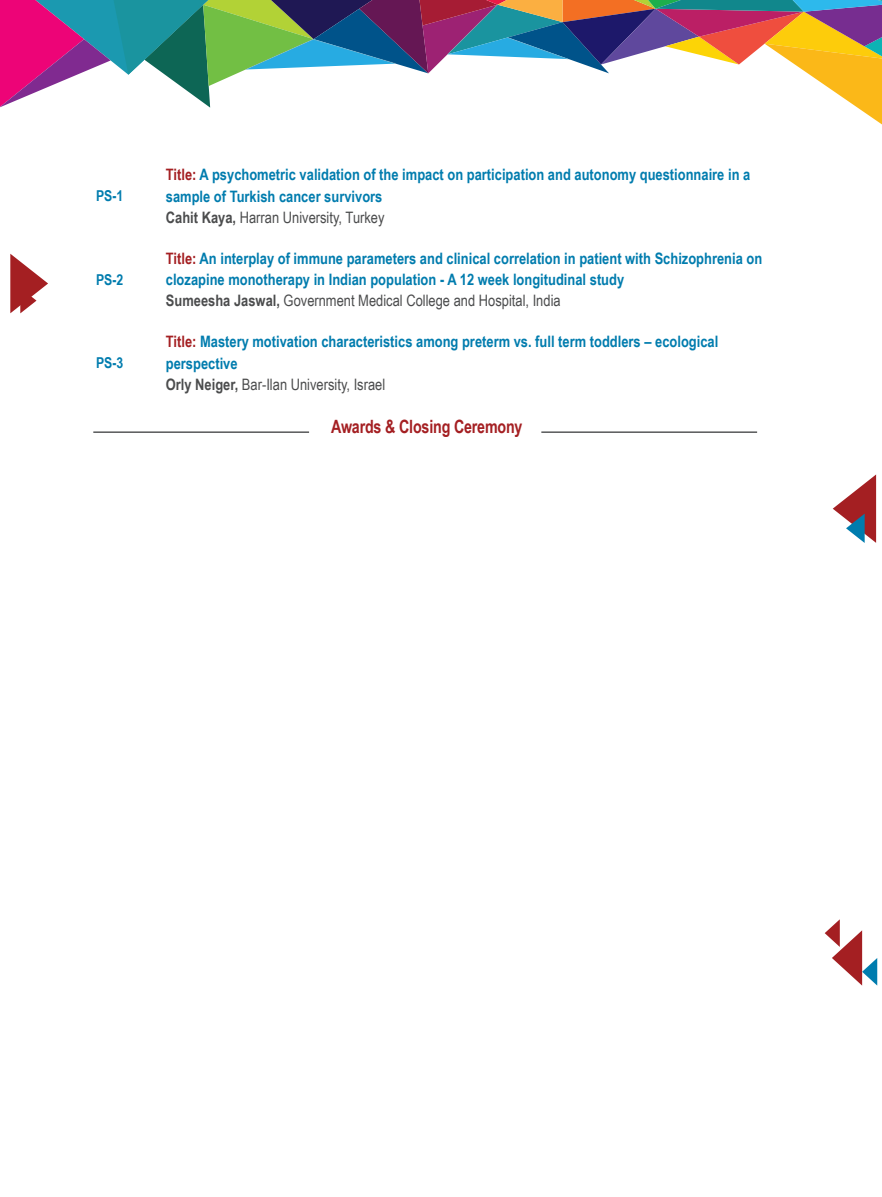
<style>
.page{position:relative;width:882px;height:1197px;background:#fff}
.page>*{position:absolute;margin:0;border:0;box-sizing:border-box;transform-origin:0 0}
.t1{font:700 18.38px "Arial Narrow";letter-spacing:-.01em;color:#a41f22;scale:.95 1}
.Introduction{font:700 15.75px/21.2px "Arial Narrow";color:#007cae}
.t2{font:700 15.05px "Arial Narrow";color:#007cae}
.s1{color:#a41f22}
.s2{color:#4b4c4d}
.s3{font-weight:400;color:#4b4c4d}
</style>
<div class="page">
<svg style="left:0;top:0;width:882px;height:125px"></svg>
<svg style="left:833px;top:474px;width:43px;height:69px"></svg>
<svg style="left:825px;top:919px;width:52px;height:67px"></svg>
<svg style="left:10px;top:254px;width:38px;height:59px"></svg>
<hr style="left:93px;top:431px;width:216px;height:2px;background:#4b4c4d">
<hr style="left:541px;top:431px;width:216px;height:2px;background:#4b4c4d">
<p class="t2" style="left:96px;top:185px;width:29px">PS-1</p>
<p class="t2" style="left:96px;top:268px;width:29px">PS-2</p>
<p class="t2" style="left:96px;top:352px;width:29px">PS-3</p>
<p class="Introduction" style="left:166px;top:163px;width:586px"><span class="s1">Title:</span> A psychometric validation of the impact on participation and autonomy questionnaire in a sample of Turkish cancer survivors<br><span class="s2">Cahit Kaya,</span> <span class="s3">Harran University, Turkey</span></p>
<p class="Introduction" style="left:166px;top:247px;width:598px"><span class="s1">Title:</span> An interplay of immune parameters and clinical correlation in patient with Schizophrenia on clozapine monotherapy in Indian population - A 12 week longitudinal study<br><span class="s2">Sumeesha Jaswal,</span> <span class="s3">Government Medical College and Hospital, India</span></p>
<p class="Introduction" style="left:166px;top:331px;width:554px"><span class="s1">Title:</span> Mastery motivation characteristics among preterm vs. full term toddlers – ecological perspective<br><span class="s2">Orly Neiger,</span> <span class="s3">Bar-Ilan University, Israel</span></p>
<p class="t1" style="left:331px;top:412px;width:203px">Awards &amp; Closing Ceremony</p>
</div>
